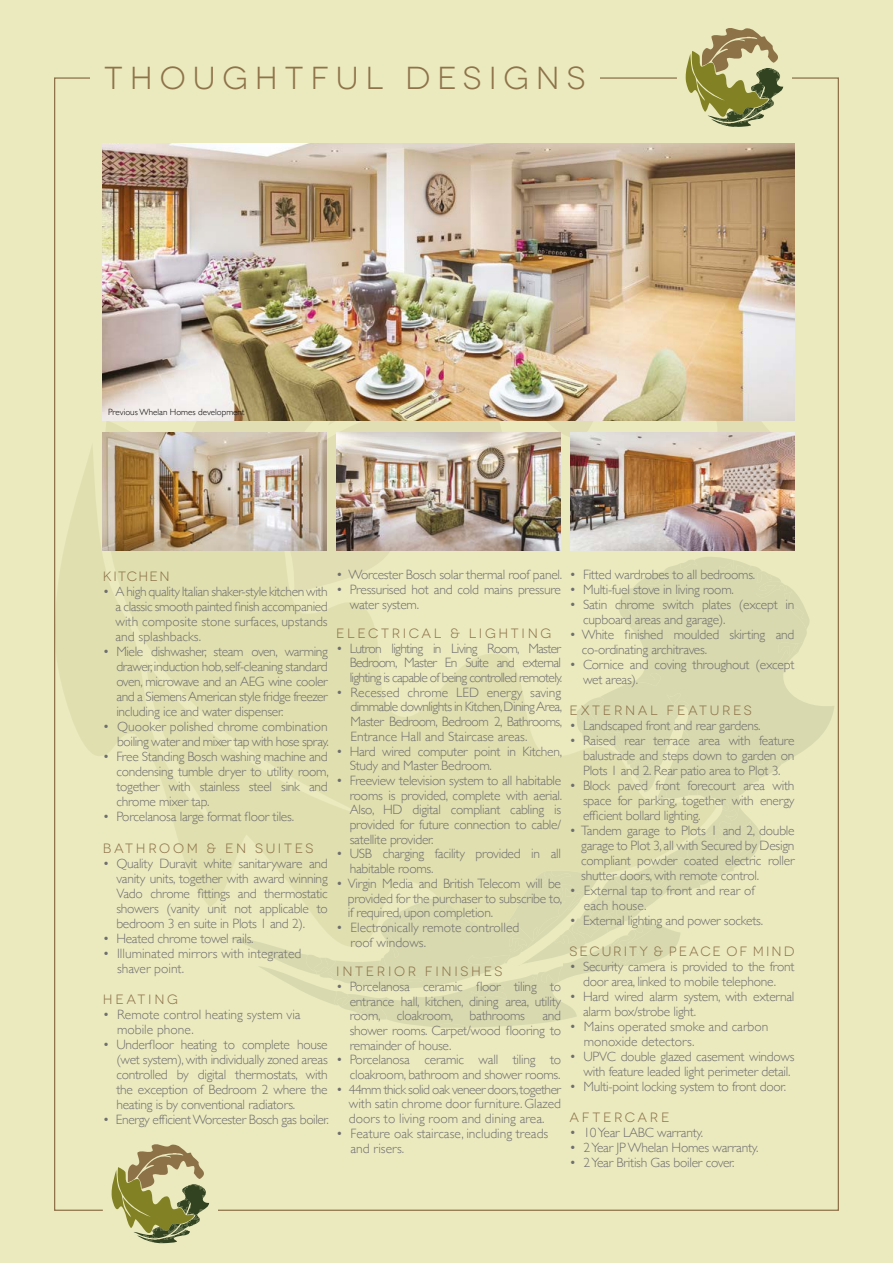
<style>
.page{position:relative;width:893px;height:1263px;background:#ebeabf}
.page>*{position:absolute;margin:0;border:0;box-sizing:border-box;transform-origin:0 0}
.t1{font:31.8px "Novecentowide";letter-spacing:.22em;color:#8f734a}
.t2{font:300 13.5px/15px "Gill Sans";letter-spacing:-.02em;color:#706f6f;text-align:justify}
.t3{font:300 13.5px/15px "Gill Sans";color:#706f6f}
.t4{font:13.5px "Novecentowide";letter-spacing:.195em;color:#8f734a}
.t5{font:13.5px "Novecentowide";letter-spacing:.15em;color:#8f734a}
.t6{font:13.5px "Novecentowide";letter-spacing:.1em;color:#8f734a}
.t7{font:300 9px "Gill Sans";color:#000}
</style>
<div class="page">
<svg style="left:56px;top:420px;width:174px;height:487px;fill:#e0dfaf"></svg>
<svg style="left:185px;top:421px;width:609px;height:173px;fill:#e1dfb3"></svg>
<svg style="left:586px;top:554px;width:248px;height:192px"></svg>
<svg style="left:230px;top:558px;width:580px;height:470px"></svg>
<img style="left:103px;top:143px;width:691px;height:278px">
<img style="left:103px;top:433px;width:224px;height:118px">
<img style="left:337px;top:433px;width:224px;height:118px">
<img style="left:570px;top:433px;width:224px;height:118px">
<svg style="left:686px;top:28px;width:97px;height:99px"></svg>
<svg style="left:112px;top:1144px;width:97px;height:99px"></svg>
<h1 class="t1" style="left:104px;top:60px;width:483px">THOUGHTFUL DESIGNS</h1>
<p class="t7" style="left:108px;top:405px;width:138px">Previous Whelan Homes development</p>
<p class="t6" style="left:103px;top:569px;width:68px">KITCHEN</p>
<p class="t2" style="left:116px;top:584px;width:214px;text-indent:-13px">• A high quality Italian shaker-style kitchen with a classic smooth painted finish accompanied with composite stone surfaces, upstands and splashbacks.</p>
<p class="t2" style="left:116px;top:644px;width:213px;text-indent:-13px">• Miele dishwasher, steam oven, warming drawer, induction hob, self-cleaning standard oven, microwave and an AEG wine cooler and a Siemens American style fridge freezer including ice and water dispenser.</p>
<p class="t2" style="left:103px;top:719px;width:227px;text-align:right">• Quooker polished chrome combination boiling water and mixer tap with hose spray.</p>
<p class="t2" style="left:116px;top:749px;width:214px;text-indent:-13px">• Free Standing Bosch washing machine and condensing tumble dryer to utility room, together with stainless steel sink and chrome mixer tap.</p>
<p class="t2" style="left:103px;top:809px;width:193px">• Porcelanosa large format floor tiles.</p>
<p class="t4" style="left:103px;top:840px;width:212px">BATHROOM &amp; EN SUITES</p>
<p class="t2" style="left:116px;top:855px;width:213px;text-indent:-13px">• Quality Duravit white sanitaryware and vanity units, together with award winning Vado chrome fittings and thermostatic showers (vanity unit not applicable to bedroom 3 en suite in Plots 1 and 2).</p>
<p class="t2" style="left:103px;top:930px;width:152px">• Heated chrome towel rails.</p>
<p class="t3" style="left:117px;top:945px;width:186px;text-indent:-14px">• Illuminated mirrors with integrated shaver point.</p>
<p class="t4" style="left:103px;top:991px;width:77px">HEATING</p>
<p class="t3" style="left:117px;top:1006px;width:185px;text-indent:-14px">• Remote control heating system via mobile phone.</p>
<p class="t2" style="left:116px;top:1036px;width:213px;text-indent:-13px">• Underfloor heating to complete house (wet system), with individually zoned areas controlled by digital thermostats, with the exception of Bedroom 2 where the heating is by conventional radiators.</p>
<p class="t2" style="left:103px;top:1111px;width:227px">• Energy efficient Worcester Bosch gas boiler.</p>
<p class="t2" style="left:336px;top:566px;width:227px">• Worcester Bosch solar thermal roof panel.</p>
<p class="t2" style="left:350px;top:581px;width:213px;text-indent:-13px">• Pressurised hot and cold mains pressure water system.</p>
<p class="t4" style="left:336px;top:625px;width:217px">ELECTRICAL &amp; LIGHTING</p>
<p class="t2" style="left:350px;top:640px;width:214px;text-indent:-13px">• Lutron lighting in Living Room, Master Bedroom, Master En Suite and external lighting is capable of being controlled remotely.</p>
<p class="t2" style="left:350px;top:684px;width:213px;text-indent:-14px">• Recessed chrome LED energy saving dimmable downlights in Kitchen, Dining Area, Master Bedroom, Bedroom 2, Bathrooms, Entrance Hall and Staircase areas.</p>
<p class="t2" style="left:350px;top:743px;width:214px;text-indent:-13px">• Hard wired computer point in Kitchen,<br>Study and Master Bedroom.</p>
<p class="t2" style="left:350px;top:772px;width:214px;text-indent:-13px">• Freeview television system to all habitable rooms is provided, complete with aerial.<br>Also, HD digital compliant cabling is provided for future connection to cable/ satellite provider.</p>
<p class="t2" style="left:350px;top:846px;width:213px;text-indent:-13px">• USB charging facility provided in all habitable rooms.</p>
<p class="t2" style="left:348px;top:875px;width:216px;text-indent:-12px">• Virgin Media and British Telecom will be provided for the purchaser to subscribe to, if required, upon completion.</p>
<p class="t3" style="left:350px;top:919px;width:170px;text-indent:-14px">• Electronically remote controlled roof windows.</p>
<p class="t4" style="left:336px;top:963px;width:168px">INTERIOR FINISHES</p>
<p class="t2" style="left:350px;top:978px;width:213px;text-indent:-13px">• Porcelanosa ceramic floor tiling to entrance hall, kitchen, dining area, utility room, cloakroom, bathrooms</p>
<p class="t2" style="left:350px;top:1008px;width:213px;text-indent:193px">and shower rooms. Carpet/wood flooring to remainder of house.</p>
<p class="t2" style="left:336px;top:1052px;width:226px;text-align:right">• Porcelanosa ceramic wall tiling to cloakroom, bathroom and shower rooms.</p>
<p class="t2" style="left:349px;top:1081px;width:214px;text-indent:-13px">• 44mm thick solid oak veneer doors, together with satin chrome door furniture. Glazed doors to living room and dining area.</p>
<p class="t3" style="left:350px;top:1125px;width:199px;text-indent:-14px">• Feature oak staircase, including treads and risers.</p>
<p class="t2" style="left:570px;top:567px;width:187px">• Fitted wardrobes to all bedrooms.</p>
<p class="t2" style="left:570px;top:581px;width:166px">• Multi-fuel stove in living room.</p>
<p class="t2" style="left:583px;top:596px;width:213px;text-indent:-13px">• Satin chrome switch plates (except in cupboard areas and garage).</p>
<p class="t2" style="left:582px;top:626px;width:214px;text-indent:-12px">• White finished moulded skirting and co-ordinating architraves.</p>
<p class="t2" style="left:583px;top:656px;width:213px;text-indent:-13px">• Cornice and coving throughout (except wet areas).</p>
<p class="t4" style="left:570px;top:702px;width:184px">EXTERNAL FEATURES</p>
<p class="t2" style="left:570px;top:717px;width:192px">• Landscaped front and rear gardens.</p>
<p class="t2" style="left:583px;top:732px;width:213px;text-indent:-13px">• Raised rear terrace area with feature balustrade and steps down to garden on Plots 1 and 2. Rear patio area to Plot 3.</p>
<p class="t2" style="left:583px;top:777px;width:213px;text-indent:-13px">• Block paved front forecourt area with space for parking, together with energy efficient bollard lighting.</p>
<p class="t2" style="left:581px;top:822px;width:215px;text-indent:-12px">• Tandem garage to Plots 1 and 2, double garage to Plot 3, all with Secured by Design compliant powder coated electric roller shutter doors, with remote control.</p>
<p class="t3" style="left:584px;top:882px;width:172px;text-indent:-14px">• External tap to front and rear of each house.</p>
<p class="t2" style="left:570px;top:912px;width:195px">• External lighting and power sockets.</p>
<p class="t5" style="left:570px;top:944px;width:226px">SECURITY &amp; PEACE OF MIND</p>
<p class="t2" style="left:570px;top:959px;width:226px;text-align:center">• Security camera is provided to the front door area, linked to mobile telephone.</p>
<p class="t2" style="left:583px;top:989px;width:213px;text-indent:-13px">• Hard wired alarm system, with external alarm box/strobe light.</p>
<p class="t3" style="left:584px;top:1019px;width:186px;text-indent:-14px">• Mains operated smoke and carbon monoxide detectors.</p>
<p class="t2" style="left:570px;top:1049px;width:226px;text-align:right">• UPVC double glazed casement windows with feature leaded light perimeter detail.</p>
<p class="t2" style="left:570px;top:1079px;width:218px">• Multi-point locking system to front door.</p>
<p class="t4" style="left:570px;top:1110px;width:101px">AFTERCARE</p>
<p class="t2" style="left:570px;top:1125px;width:135px">• 10 Year LABC warranty.</p>
<p class="t2" style="left:570px;top:1140px;width:190px">• 2 Year JP Whelan Homes warranty.</p>
<p class="t2" style="left:570px;top:1155px;width:167px">• 2 Year British Gas boiler cover.</p>
</div>
